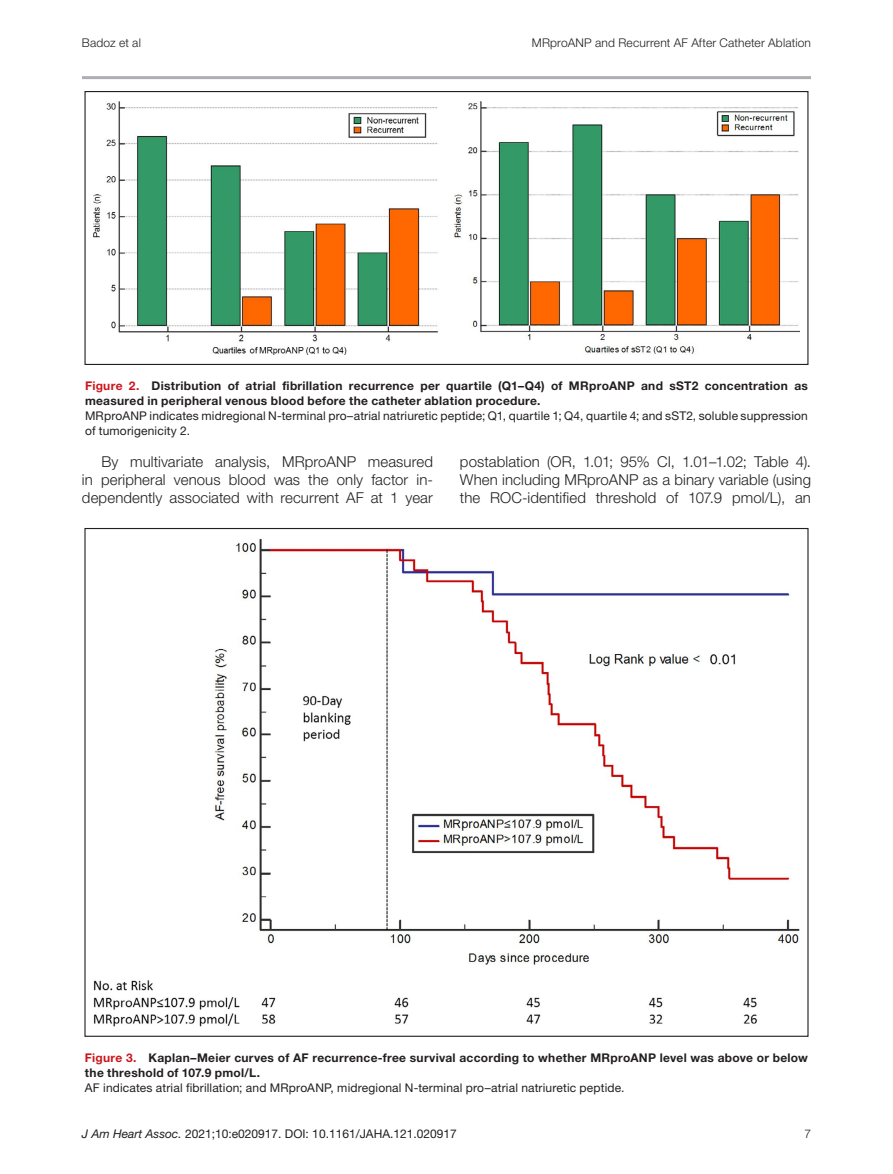
<style>
.page{position:relative;width:893px;height:1174px;background:#fff}
.page>*{position:absolute;margin:0;border:0;box-sizing:border-box;transform-origin:0 0}
.t1{font:300 15px/18px "Helvetica Neue LT Std";letter-spacing:.005em;color:#231f20;text-align:justify}
.t2{font:700 12px/15px "Helvetica Neue LT Std";letter-spacing:.025em;color:#231f20}
.t3{font:12px/15px "Helvetica Neue LT Std";letter-spacing:.01em;color:#231f20}
.t4{font:300 12px "Helvetica Neue LT Std";letter-spacing:.015em;color:#231f20}
.s1{color:#cd151d}
.s2{font-style:italic}
</style>
<div class="page">
<img style="left:94px;top:101px;width:705px;height:254px">
<div style="left:84px;top:91px;width:724px;height:274px;border:1px solid #231f20"></div>
<img style="left:93px;top:538px;width:706px;height:488px">
<hr style="left:82px;top:76px;width:729px;height:3px;background:#aeafb3">
<p class="t4" style="left:82px;top:35px;width:60px">Badoz et al</p>
<p class="t4" style="left:532px;top:35px;width:281px">MRproANP and Recurrent AF After Catheter Ablation</p>
<p class="t2" style="left:85px;top:378px;width:724px"><span class="s1">Figure 2.</span> Distribution of atrial fibrillation recurrence per quartile (Q1–Q4) of MRproANP and sST2 concentration as measured in peripheral venous blood before the catheter ablation procedure.</p>
<p class="t3" style="left:85px;top:408px;width:724px">MRproANP indicates midregional N-terminal pro–atrial natriuretic peptide; Q1, quartile 1; Q4, quartile 4; and sST2, soluble suppression of tumorigenicity 2.</p>
<p class="t1" style="left:82px;top:452px;width:352px;text-indent:20px">By multivariate analysis, MRproANP measured in peripheral venous blood was the only factor in&shy;dependently associated with recurrent AF at 1 year</p>
<p class="t1" style="left:460px;top:452px;width:353px">postablation (OR, 1.01; 95% CI, 1.01–1.02; Table 4).<br>When including MRproANP as a binary variable (using the ROC-identified threshold of 107.9 pmol/L), an</p>
<p class="t2" style="left:85px;top:1050px;width:724px"><span class="s1">Figure 3.</span> Kaplan–Meier curves of AF recurrence-free survival according to whether MRproANP level was above or below the threshold of 107.9 pmol/L.</p>
<p class="t3" style="left:85px;top:1080px;width:541px">AF indicates atrial fibrillation; and MRproANP, midregional N-terminal pro–atrial natriuretic peptide.</p>
<p class="t3" style="left:82px;top:1126px;width:376px"><span class="s2">J Am Heart Assoc.</span> 2021;10:e020917. DOI: 10.1161/JAHA.121.020917</p>
<p class="t4" style="left:804px;top:1126px;width:8px">7</p>
</div>
